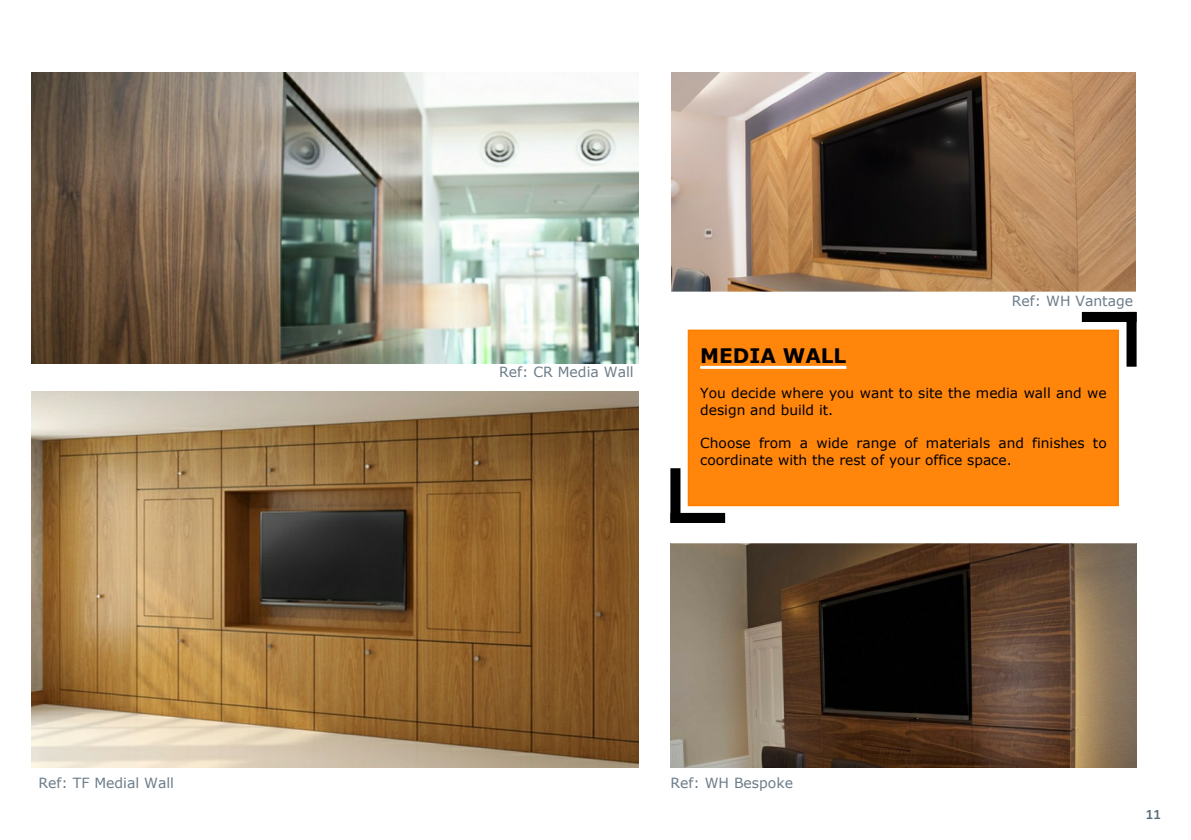
<style>
.page{position:relative;width:1191px;height:840px;background:#fff}
.page>*{position:absolute;margin:0;border:0;box-sizing:border-box;transform-origin:0 0}
.t1{font:700 20px "Verdana";color:#000}
.t2{font:14px "Verdana";color:#6c7c88}
.t3{font:500 14px "Dubai";color:#576a77}
.t4{font:13.8px/16.8px "Verdana";color:#000}
</style>
<div class="page">
<img style="left:671px;top:543px;width:465px;height:224px">
<img style="left:32px;top:391px;width:606px;height:376px">
<img style="left:32px;top:72px;width:606px;height:291px">
<img style="left:671px;top:72px;width:464px;height:219px">
<div style="left:671px;top:291px;width:465px;height:252px;background:#fff;border:2px solid #fff"></div>
<div style="left:687px;top:329px;width:432px;height:177px;background:#ff850b;border:2px solid #ff8000"></div>
<div style="left:1126px;top:312px;width:10px;height:54px;background:#000;border:2px solid #000"></div>
<div style="left:1081px;top:312px;width:55px;height:10px;background:#000"></div>
<div style="left:670px;top:468px;width:10px;height:54px;background:#000;border:2px solid #000"></div>
<div style="left:670px;top:512px;width:55px;height:10px;background:#000;border:2px solid #000"></div>
<hr style="left:700px;top:365px;width:146px;height:3px;background:#fff">
<p class="t2" style="left:499px;top:366px;width:136px">Ref: CR Media Wall</p>
<p class="t2" style="left:1011px;top:295px;width:123px">Ref: WH Vantage</p>
<h1 class="t1" style="left:700px;top:348px;width:148px">MEDIA WALL</h1>
<p class="t4" style="left:700px;top:385px;width:408px">You decide where you want to site the media wall and we design and build it.</p>
<p class="t4" style="left:700px;top:436px;width:408px">Choose from a wide range of materials and finishes to coordinate with the rest of your office space.</p>
<p class="t2" style="left:38px;top:777px;width:137px">Ref: TF Medial Wall</p>
<p class="t2" style="left:670px;top:777px;width:124px">Ref: WH Bespoke</p>
<p class="t3" style="left:1145px;top:808px;width:17px">11</p>
</div>
